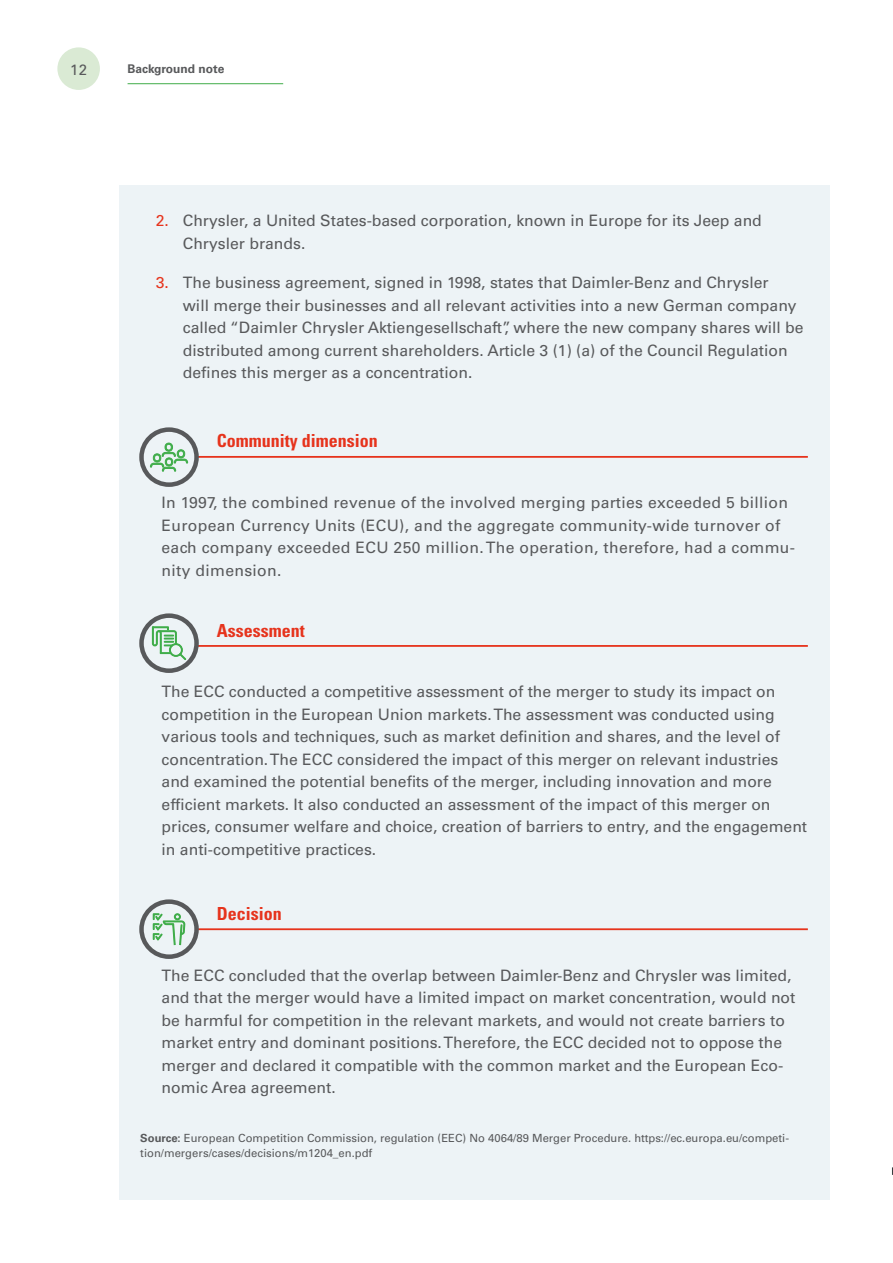
<style>
.page{position:relative;width:893px;height:1263px;background:#fff}
.page>*{position:absolute;margin:0;border:0;box-sizing:border-box;transform-origin:0 0}
.t1{font:700 condensed 18px "Univers LT Std";color:#e6331c}
.t2{font:15.75px/22.5px "Univers LT Std";color:#58595b}
.t3{font:15.75px/22.5px "Univers LT Std";letter-spacing:.02em;color:#58595b}
.t4{font:15px "Univers LT Std";color:#58595b}
.t5{font:700 12px "Univers LT Std";color:#58595b}
.t6{font:11.25px/15px "Univers LT Std";color:#58595b}
.s1{color:#e6331c}
.s2{font-weight:700}
</style>
<div class="page">
<div style="left:57px;top:47px;width:43px;height:43px;background:#daead4;border-radius:50%"></div>
<hr style="left:128px;top:83px;width:155px;height:1px;background:#41ad49">
<div style="left:119px;top:185px;width:710px;height:1014px;background:#edf3f6"></div>
<hr style="left:196px;top:456px;width:612px;height:2px;background:#e6331c">
<hr style="left:196px;top:645px;width:612px;height:2px;background:#e6331c">
<hr style="left:196px;top:928px;width:612px;height:2px;background:#e6331c">
<div style="left:139px;top:427px;width:60px;height:60px;border:4px solid #58595b;border-radius:50%"></div>
<svg style="left:150px;top:443px;width:38px;height:29px"></svg>
<div style="left:139px;top:899px;width:60px;height:60px;border:4px solid #58595b;border-radius:50%"></div>
<svg style="left:153px;top:913px;width:32px;height:32px"></svg>
<div style="left:139px;top:613px;width:60px;height:60px;border:4px solid #58595b;border-radius:50%"></div>
<svg style="left:152px;top:626px;width:34px;height:34px"></svg>
<p class="t4" style="left:70px;top:60px;width:18px">12</p>
<p class="t5" style="left:128px;top:61px;width:98px">Background note</p>
<p class="t2" style="left:183px;top:209px;width:581px;text-indent:-27px"><span class="s1">2.</span> Chrysler, a United States-based corporation, known in Europe for its Jeep and<br>Chrysler brands.</p>
<p class="t2" style="left:183px;top:271px;width:622px;text-indent:-27px"><span class="s1">3.</span> The business agreement, signed in 1998, states that Daimler-Benz and Chrysler<br>will merge their businesses and all relevant activities into a new German company called “Daimler Chrysler Aktiengesellschaft”, where the new company shares will be distributed among current shareholders. Article 3 (1) (a) of the Council Regulation defines this merger as a concentration.</p>
<p class="t1" style="left:217px;top:430px;width:162px">Community dimension</p>
<p class="t3" style="left:162px;top:491px;width:635px">In 1997, the combined revenue of the involved merging parties exceeded 5 billion European Currency Units (ECU), and the aggregate community-wide turnover of each company exceeded ECU 250 million. The operation, therefore, had a commu&shy;nity dimension.</p>
<p class="t1" style="left:217px;top:619px;width:89px">Assessment</p>
<p class="t2" style="left:162px;top:680px;width:647px">The ECC conducted a competitive assessment of the merger to study its impact on competition in the European Union markets. The assessment was conducted using various tools and techniques, such as market definition and shares, and the level of concentration. The ECC considered the impact of this merger on relevant industries and examined the potential benefits of the merger, including innovation and more efficient markets. It also conducted an assessment of the impact of this merger on prices, consumer welfare and choice, creation of barriers to entry, and the engagement in anti-competitive practices.</p>
<p class="t1" style="left:217px;top:902px;width:66px">Decision</p>
<p class="t2" style="left:162px;top:964px;width:635px">The ECC concluded that the overlap between Daimler-Benz and Chrysler was limited, and that the merger would have a limited impact on market concentration, would not be harmful for competition in the relevant markets, and would not create barriers to market entry and dominant positions. Therefore, the ECC decided not to oppose the merger and declared it compatible with the common market and the European Eco&shy;nomic Area agreement.</p>
<p class="t6" style="left:140px;top:1131px;width:650px"><span class="s2">Source:</span> European Competition Commission, regulation (EEC) No 4064/89 Merger Procedure. https://ec.europa.eu/competi&shy;tion/mergers/cases/decisions/m1204_en.pdf</p>
</div>
